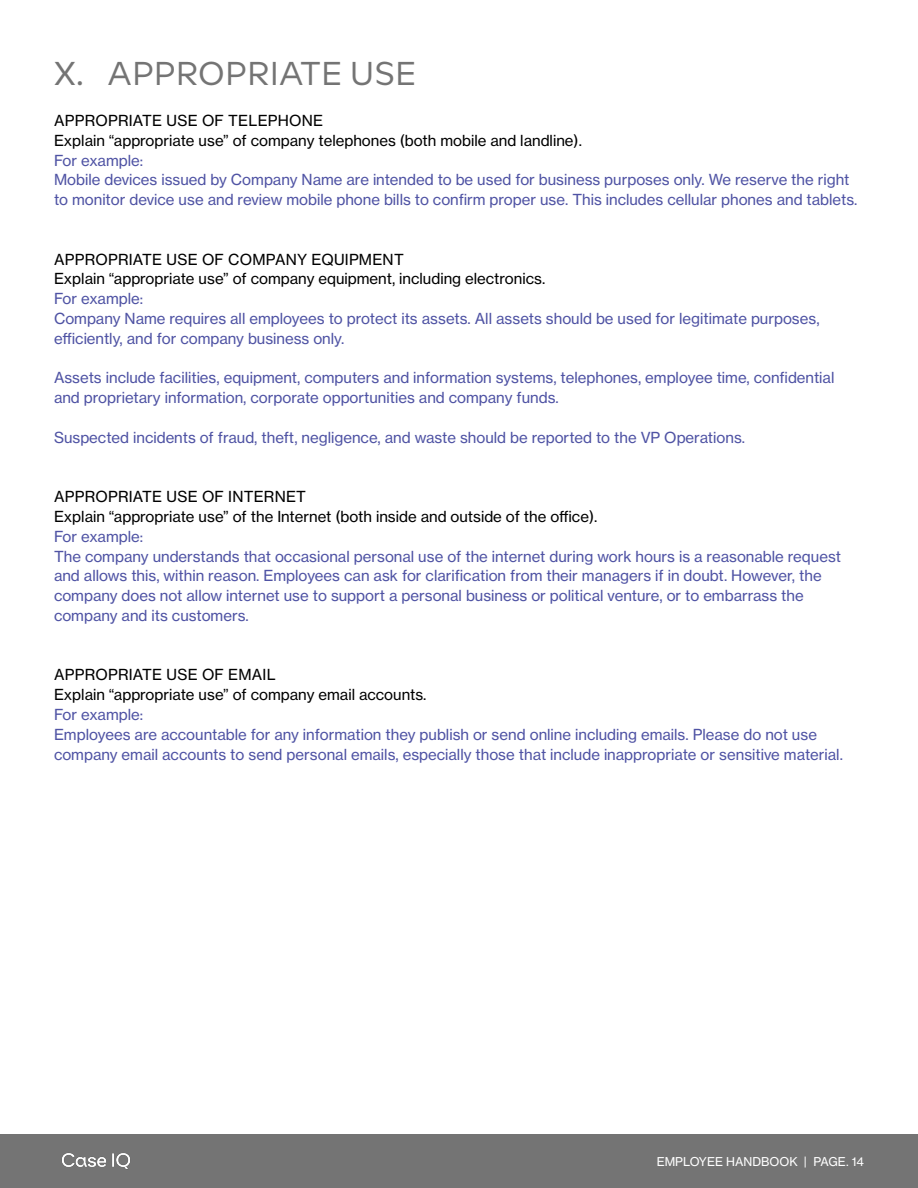
<style>
.page{position:relative;width:918px;height:1188px;background:#fff}
.page>*{position:absolute;margin:0;border:0;box-sizing:border-box;transform-origin:0 0}
.t1{font:33px "RB Multima";letter-spacing:.01em;color:#747474}
.t2{font:15px/19.8px "N Haas Grotesk TX Pro 55 Rg";color:#4f53a4}
.t3{font:15px "N Haas Grotesk TX Pro 55 Rg";color:#000}
.t4{font:12px "N Haas Grotesk TX Pro 55 Rg";color:#fff}
</style>
<div class="page">
<div style="left:0;top:1134px;width:918px;height:54px;background:#747474"></div>
<img style="left:62px;top:1153px;width:68px;height:16px">
<p class="t1" style="left:54px;top:54px;width:363px">X. APPROPRIATE USE</p>
<p class="t3" style="left:54px;top:111px;width:271px">APPROPRIATE USE OF TELEPHONE</p>
<p class="t3" style="left:54px;top:131px;width:529px">Explain “appropriate use” of company telephones (both mobile and landline).</p>
<p class="t2" style="left:54px;top:150px;width:91px">For example:</p>
<p class="t2" style="left:54px;top:170px;width:805px">Mobile devices issued by Company Name are intended to be used for business purposes only. We reserve the right to monitor device use and review mobile phone bills to confirm proper use. This includes cellular phones and tablets.</p>
<p class="t3" style="left:54px;top:250px;width:351px">APPROPRIATE USE OF COMPANY EQUIPMENT</p>
<p class="t3" style="left:54px;top:270px;width:493px">Explain “appropriate use” of company equipment, including electronics.</p>
<p class="t2" style="left:54px;top:289px;width:91px">For example:</p>
<p class="t2" style="left:54px;top:309px;width:767px">Company Name requires all employees to protect its assets. All assets should be used for legitimate purposes, efficiently, and for company business only.</p>
<p class="t2" style="left:54px;top:368px;width:782px">Assets include facilities, equipment, computers and information systems, telephones, employee time, confidential and proprietary information, corporate opportunities and company funds.</p>
<p class="t2" style="left:54px;top:427px;width:693px">Suspected incidents of fraud, theft, negligence, and waste should be reported to the VP Operations.</p>
<p class="t3" style="left:54px;top:487px;width:254px">APPROPRIATE USE OF INTERNET</p>
<p class="t3" style="left:54px;top:507px;width:545px">Explain “appropriate use” of the Internet (both inside and outside of the office).</p>
<p class="t2" style="left:54px;top:526px;width:91px">For example:</p>
<p class="t2" style="left:54px;top:546px;width:788px">The company understands that occasional personal use of the internet during work hours is a reasonable request and allows this, within reason. Employees can ask for clarification from their managers if in doubt. However, the company does not allow internet use to support a personal business or political venture, or to embarrass the company and its customers.</p>
<p class="t3" style="left:54px;top:666px;width:223px">APPROPRIATE USE OF EMAIL</p>
<p class="t3" style="left:54px;top:685px;width:374px">Explain “appropriate use” of company email accounts.</p>
<p class="t2" style="left:54px;top:705px;width:91px">For example:</p>
<p class="t2" style="left:54px;top:724px;width:790px">Employees are accountable for any information they publish or send online including emails. Please do not use company email accounts to send personal emails, especially those that include inappropriate or sensitive material.</p>
<p class="t4" style="left:657px;top:1154px;width:209px">EMPLOYEE HANDBOOK | PAGE. 14</p>
</div>
